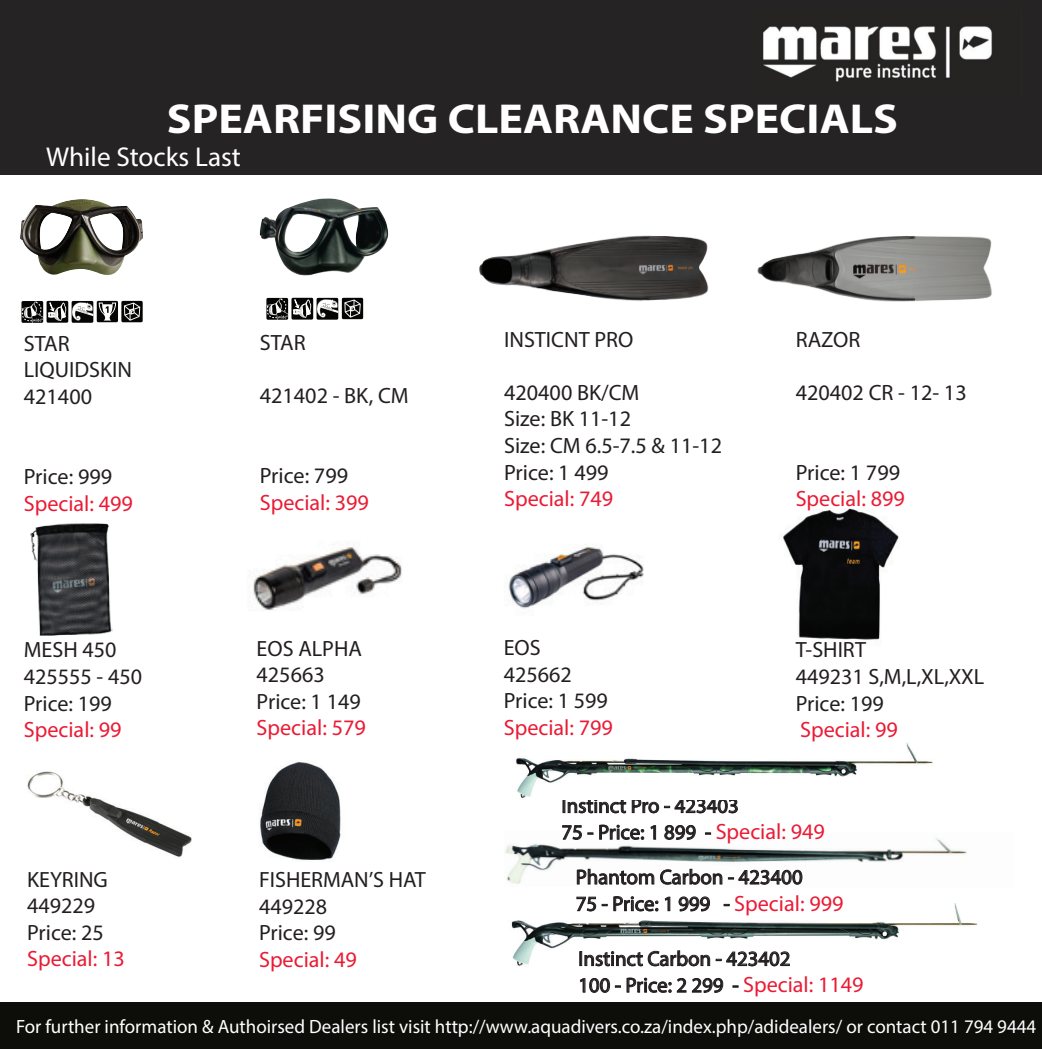
<style>
.page{position:relative;width:1042px;height:1049px;background:#fff}
.page>*{position:absolute;margin:0;border:0;box-sizing:border-box;transform-origin:0 0}
.t1{font:700 42px "Myriad Pro";color:#fff;scale:1.09 1}
.t2{font:27.3px "Myriad Pro";color:#fff}
.t3{font:22.22px/26.6px "Myriad Pro";color:#231f20}
.t4{font:22.22px "Myriad Pro";color:#ea1b35}
.t5{font:22.05px/26.6px "Myriad Pro";color:#231f20}
.t6{font:20.82px/26.6px "Myriad Pro";color:#231f20}
.t7{font:19.25px "Myriad Pro";color:#fff}
.s1{font-size:22.22px;color:#ea1b35}
</style>
<div class="page">
<div style="left:0;top:1001px;width:1042px;height:47px;background:#0d0e0a"></div>
<img style="left:508px;top:544px;width:136px;height:65px">
<img style="left:260px;top:762px;width:81px;height:98px">
<img style="left:783px;top:508px;width:116px;height:132px">
<img style="left:253px;top:544px;width:149px;height:67px">
<img style="left:511px;top:903px;width:466px;height:64px">
<img style="left:479px;top:235px;width:230px;height:66px">
<img style="left:757px;top:236px;width:235px;height:66px">
<img style="left:20px;top:199px;width:123px;height:76px">
<svg style="left:21px;top:300px;width:72px;height:23px"></svg>
<svg style="left:97px;top:301px;width:21px;height:21px"></svg>
<svg style="left:99px;top:302px;width:17px;height:18px"></svg>
<div style="left:121px;top:301px;width:22px;height:21px;background:#050504;border-radius:2px"></div>
<svg style="left:124px;top:302px;width:16px;height:19px"></svg>
<img style="left:260px;top:198px;width:129px;height:78px">
<svg style="left:266px;top:297px;width:72px;height:23px"></svg>
<div style="left:342px;top:298px;width:21px;height:21px;background:#050504;border-radius:2px"></div>
<svg style="left:344px;top:299px;width:17px;height:18px"></svg>
<img style="left:506px;top:830px;width:461px;height:54px">
<svg style="left:576px;top:868px;width:226px;height:43px"></svg>
<svg style="left:563px;top:800px;width:63px;height:14px"></svg>
<svg style="left:632px;top:800px;width:106px;height:13px"></svg>
<svg style="left:562px;top:825px;width:20px;height:14px"></svg>
<svg style="left:599px;top:824px;width:45px;height:15px"></svg>
<svg style="left:650px;top:825px;width:6px;height:14px"></svg>
<svg style="left:664px;top:825px;width:32px;height:14px"></svg>
<svg style="left:705px;top:832px;width:6px;height:2px"></svg>
<svg style="left:580px;top:950px;width:130px;height:17px"></svg>
<svg style="left:716px;top:951px;width:74px;height:15px"></svg>
<svg style="left:580px;top:978px;width:41px;height:14px"></svg>
<svg style="left:627px;top:977px;width:44px;height:15px"></svg>
<svg style="left:677px;top:978px;width:9px;height:14px"></svg>
<svg style="left:692px;top:978px;width:31px;height:14px"></svg>
<img style="left:516px;top:743px;width:417px;height:55px">
<img style="left:30px;top:523px;width:83px;height:113px">
<div style="left:0;top:0;width:1042px;height:174px;background:#252323"></div>
<img style="left:763px;top:26px;width:229px;height:56px">
<img style="left:27px;top:771px;width:165px;height:86px">
<h1 class="t1" style="left:167px;top:91px;width:672px">SPEARFISING CLEARANCE SPECIALS</h1>
<p class="t2" style="left:46px;top:140px;width:196px">While Stocks Last</p>
<p class="t3" style="left:24px;top:329px;width:110px">STAR<br>LIQUIDSKIN<br>421400</p>
<p class="t3" style="left:24px;top:462px;width:90px">Price: 999</p>
<p class="t4" style="left:24px;top:489px;width:111px">Special: 499</p>
<p class="t5" style="left:24px;top:636px;width:120px">MESH 450<br>425555 - 450<br>Price: 199</p>
<p class="t4" style="left:24px;top:715px;width:99px">Special: 99</p>
<p class="t5" style="left:27px;top:865px;width:82px">KEYRING<br>449229<br>Price: 25</p>
<p class="t4" style="left:27px;top:945px;width:99px">Special: 13</p>
<p class="t3" style="left:260px;top:329px;width:47px">STAR</p>
<p class="t3" style="left:260px;top:382px;width:150px">421402 - BK, CM</p>
<p class="t3" style="left:260px;top:462px;width:90px">Price: 799</p>
<p class="t4" style="left:260px;top:488px;width:111px">Special: 399</p>
<p class="t5" style="left:257px;top:634px;width:107px">EOS ALPHA<br>425663<br>Price: 1 149</p>
<p class="t4" style="left:257px;top:714px;width:111px">Special: 579</p>
<p class="t5" style="left:259px;top:865px;width:168px">FISHERMAN’S HAT<br>449228<br>Price: 99</p>
<p class="t4" style="left:259px;top:945px;width:99px">Special: 49</p>
<p class="t3" style="left:504px;top:325px;width:131px">INSTICNT PRO</p>
<p class="t3" style="left:504px;top:378px;width:219px">420400 BK/CM<br>Size: BK 11-12<br>Size: CM 6.5-7.5 &amp; 11-12<br>Price: 1 499</p>
<p class="t4" style="left:504px;top:485px;width:111px">Special: 749</p>
<p class="t5" style="left:504px;top:634px;width:106px">EOS<br>425662<br>Price: 1 599</p>
<p class="t4" style="left:504px;top:713px;width:111px">Special: 799</p>
<p class="t3" style="left:795px;top:325px;width:66px">RAZOR</p>
<p class="t3" style="left:795px;top:378px;width:173px">420402 CR - 12- 13</p>
<p class="t3" style="left:795px;top:458px;width:106px">Price: 1 799</p>
<p class="t4" style="left:795px;top:485px;width:111px">Special: 899</p>
<p class="t5" style="left:795px;top:636px;width:190px">T-SHIRT<br>449231 S,M,L,XL,XXL<br>Price: 199</p>
<p class="t4" style="left:800px;top:715px;width:99px">Special: 99</p>
<p class="t6" style="left:561px;top:791px;width:265px">Instinct Pro - 423403<br>75 - Price: 1 899 - <span class="s1">Special: 949</span></p>
<p class="t6" style="left:576px;top:863px;width:269px">Phantom Carbon - 423400<br>75 - Price: 1 999 - <span class="s1">Special: 999</span></p>
<p class="t6" style="left:578px;top:944px;width:287px">Instinct Carbon - 423402<br>100 - Price: 2 299 - <span class="s1">Special: 1149</span></p>
<p class="t7" style="left:16px;top:1014px;width:1021px">For further information &amp; Authoirsed Dealers list visit http://www.aquadivers.co.za/index.php/adidealers/ or contact 011 794 9444</p>
</div>
